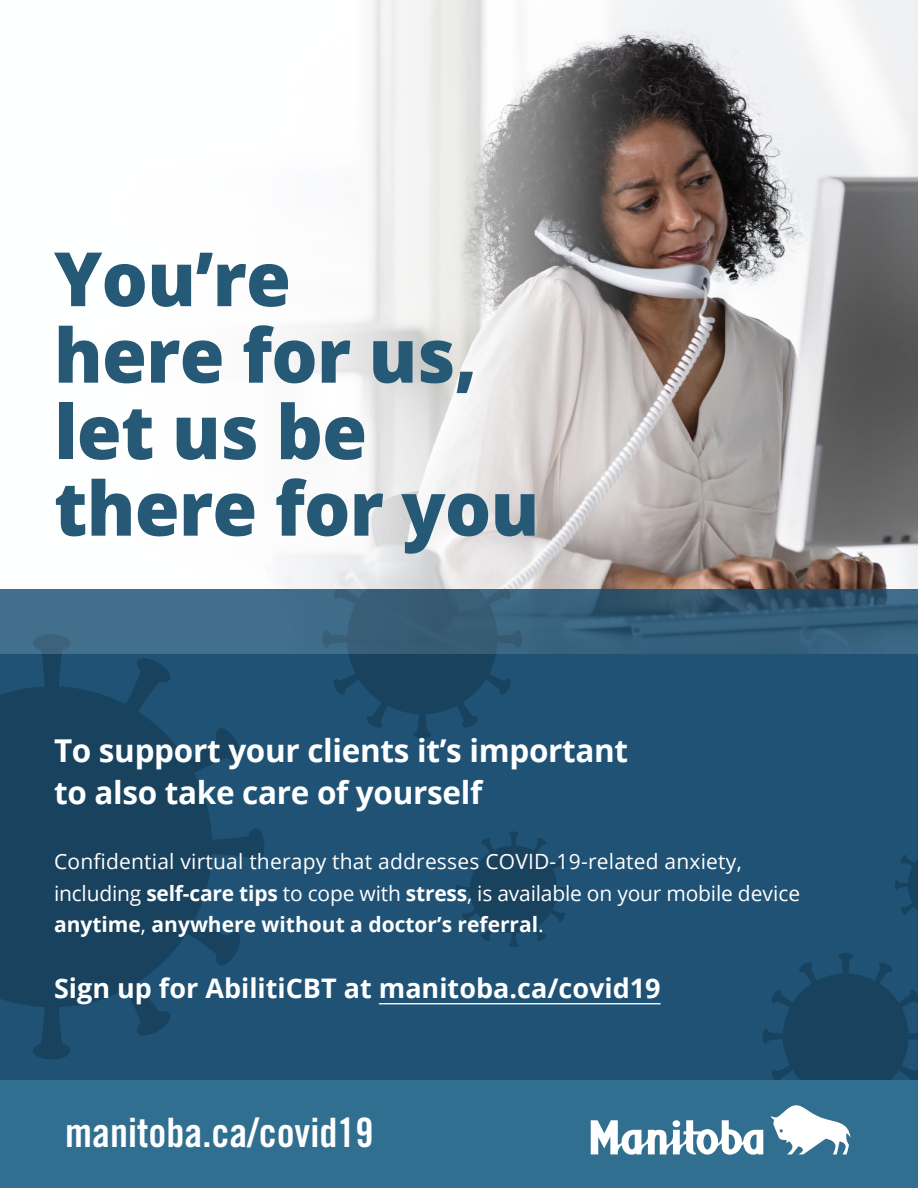
<style>
.page{position:relative;width:918px;height:1188px;background:#fff}
.page>*{position:absolute;margin:0;border:0;box-sizing:border-box;transform-origin:0 0}
.t1{font:800 75px/76.5px "Open Sans";letter-spacing:-.01em;color:#265975}
.t2{font:40.5px "Trade Gothic Bold Cond Twenty";color:#fff}
.t3{font:700 31.5px/42px "Open Sans";letter-spacing:-.01em;color:#fff}
.t4{font:700 27px "Open Sans";color:#fff}
.t5{font:21px/31.5px "Open Sans";letter-spacing:.01em;color:#fff}
.s1{font-weight:700}
</style>
<div class="page">
<img style="left:0;top:0;width:918px;height:590px">
<svg style="left:0;top:590px;width:918px;height:491px;background:#215170"></svg>
<div style="left:0;top:1081px;width:918px;height:107px;background:#316f91"></div>
<svg style="left:591px;top:1105px;width:259px;height:50px"></svg>
<hr style="left:379px;top:1003px;width:282px;height:1px;background:#fff">
<h1 class="t1" style="left:54px;top:237px;width:487px">You’re<br>here for us, let us be there for you</h1>
<h3 class="t3" style="left:54px;top:729px;width:576px">To support your clients it’s important to also take care of yourself</h3>
<p class="t5" style="left:54px;top:846px;width:748px">Confidential virtual therapy that addresses COVID-19-related anxiety, including <span class="s1">self-care tips</span> to cope with <span class="s1">stress</span>, is available on your mobile device <span class="s1">anytime</span>, <span class="s1">anywhere without a doctor’s referral</span>.</p>
<p class="t4" style="left:54px;top:969px;width:608px">Sign up for AbilitiCBT at manitoba.ca/covid19</p>
<h2 class="t2" style="left:65px;top:1108px;width:310px">manitoba.ca/covid19</h2>
</div>
